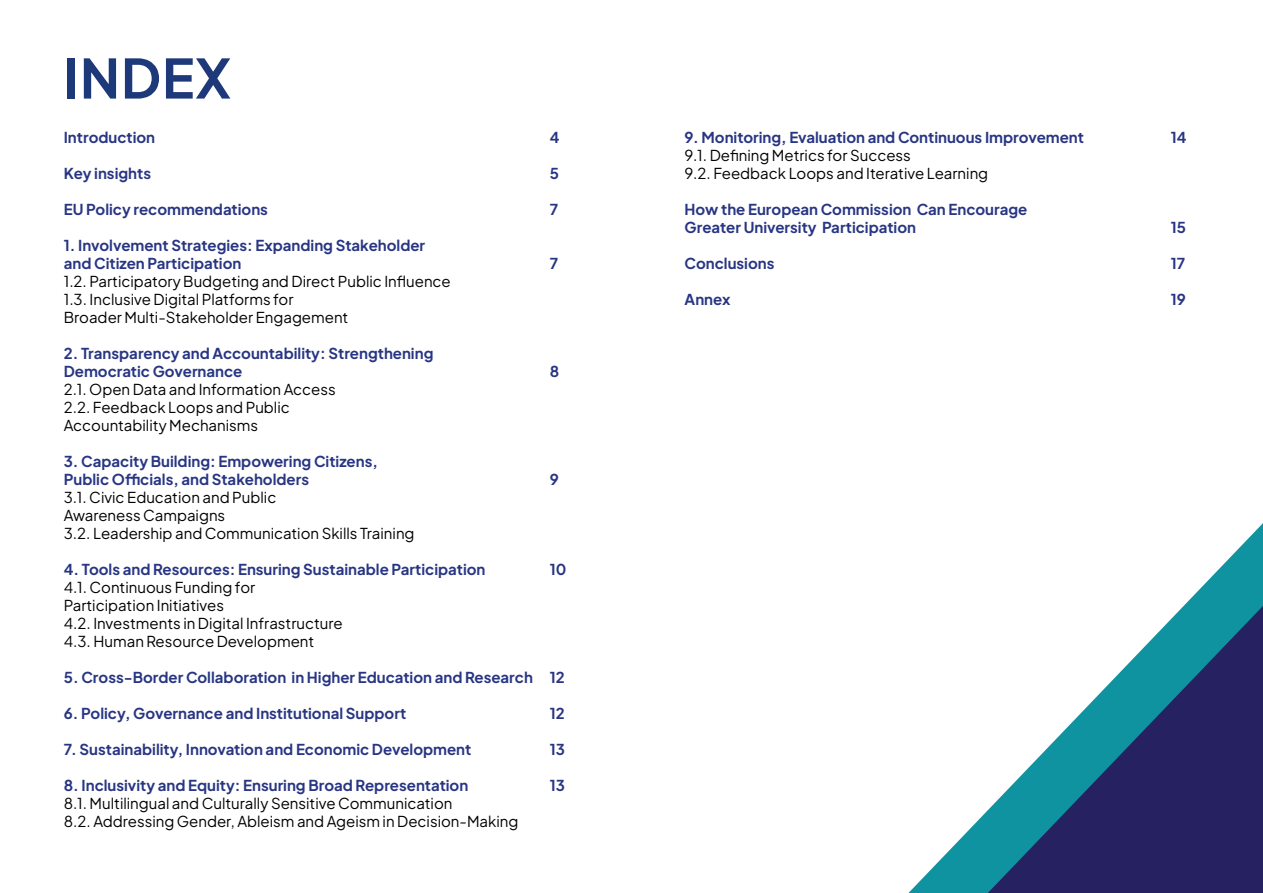
<style>
.page{position:relative;width:1263px;height:893px;background:#fff}
.page>*{position:absolute;margin:0;border:0;box-sizing:border-box;transform-origin:0 0}
.t1{font:700 54px "Plus Jakarta Sans";letter-spacing:.02em;color:#1d397a}
.t2{font:700 15px/18px "Plus Jakarta Sans";color:#283583}
.t3{font:15px/18px "Plus Jakarta Sans";color:#000}
</style>
<div class="page">
<svg style="left:908px;top:523px;width:355px;height:370px"></svg>
<svg style="left:988px;top:606px;width:275px;height:287px"></svg>
<h1 class="t1" style="left:64px;top:30px;width:169px">INDEX</h1>
<p class="t2" style="left:64px;top:127px;width:93px">Introduction</p>
<p class="t2" style="left:550px;top:127px;width:11px">4</p>
<p class="t2" style="left:64px;top:163px;width:89px">Key insights</p>
<p class="t2" style="left:550px;top:163px;width:11px">5</p>
<p class="t2" style="left:64px;top:199px;width:206px">EU Policy recommendations</p>
<p class="t2" style="left:550px;top:199px;width:10px">7</p>
<p class="t2" style="left:64px;top:235px;width:363px">1. Involvement Strategies: Expanding Stakeholder and Citizen Participation</p>
<p class="t2" style="left:550px;top:253px;width:10px">7</p>
<p class="t3" style="left:64px;top:271px;width:389px">1.2. Participatory Budgeting and Direct Public Influence<br>1.3. Inclusive Digital Platforms for<br>Broader Multi-Stakeholder Engagement</p>
<p class="t2" style="left:64px;top:343px;width:371px">2. Transparency and Accountability: Strengthening<br>Democratic Governance</p>
<p class="t3" style="left:64px;top:379px;width:273px">2.1. Open Data and Information Access<br>2.2. Feedback Loops and Public<br>Accountability Mechanisms</p>
<p class="t2" style="left:64px;top:451px;width:315px">3. Capacity Building: Empowering Citizens,<br>Public Officials, and Stakeholders</p>
<p class="t2" style="left:550px;top:361px;width:11px">8</p>
<p class="t2" style="left:550px;top:469px;width:11px">9</p>
<p class="t3" style="left:64px;top:487px;width:352px">3.1. Civic Education and Public<br>Awareness Campaigns<br>3.2. Leadership and Communication Skills Training</p>
<p class="t2" style="left:64px;top:559px;width:423px">4. Tools and Resources: Ensuring Sustainable Participation</p>
<p class="t2" style="left:550px;top:559px;width:18px">10</p>
<p class="t3" style="left:64px;top:577px;width:280px">4.1. Continuous Funding for Participation Initiatives<br>4.2. Investments in Digital Infrastructure 4.3. Human Resource Development</p>
<p class="t2" style="left:64px;top:667px;width:503px">5. Cross-Border Collaboration in Higher Education and Research 12</p>
<p class="t2" style="left:64px;top:703px;width:344px">6. Policy, Governance and Institutional Support</p>
<p class="t2" style="left:550px;top:703px;width:16px">12</p>
<p class="t2" style="left:64px;top:739px;width:409px">7. Sustainability, Innovation and Economic Development</p>
<p class="t2" style="left:550px;top:739px;width:17px">13</p>
<p class="t2" style="left:64px;top:775px;width:406px">8. Inclusivity and Equity: Ensuring Broad Representation</p>
<p class="t2" style="left:550px;top:775px;width:17px">13</p>
<p class="t3" style="left:64px;top:793px;width:456px">8.1. Multilingual and Culturally Sensitive Communication<br>8.2. Addressing Gender, Ableism and Ageism in Decision-Making</p>
<p class="t2" style="left:685px;top:127px;width:401px">9. Monitoring, Evaluation and Continuous Improvement</p>
<p class="t2" style="left:1171px;top:127px;width:17px">14</p>
<p class="t3" style="left:685px;top:145px;width:305px">9.1. Defining Metrics for Success<br>9.2. Feedback Loops and Iterative Learning</p>
<p class="t2" style="left:685px;top:199px;width:344px">How the European Commission Can Encourage<br>Greater University Participation</p>
<p class="t2" style="left:1171px;top:217px;width:17px">15</p>
<p class="t2" style="left:685px;top:253px;width:91px">Conclusions</p>
<p class="t2" style="left:1171px;top:253px;width:16px">17</p>
<p class="t2" style="left:685px;top:289px;width:47px">Annex</p>
<p class="t2" style="left:1171px;top:289px;width:17px">19</p>
</div>
